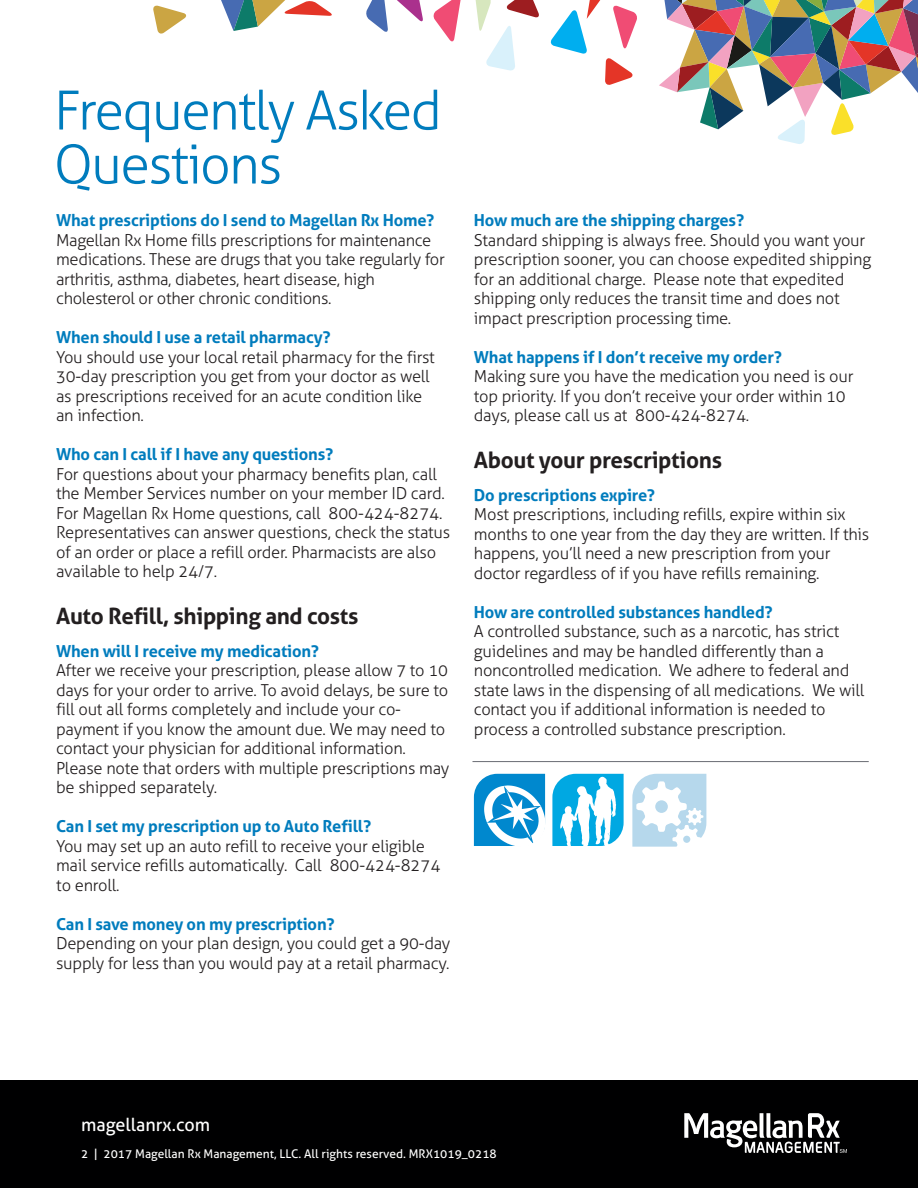
<style>
.page{position:relative;width:918px;height:1188px;background:#fff}
.page>*{position:absolute;margin:0;border:0;box-sizing:border-box;transform-origin:0 0}
.Headline_large{font:300 54px "Aller";letter-spacing:-.035em;color:#007cbd}
.Body_Copy__B{font:700 22.5px "Aller";letter-spacing:-.015em;color:#231f20}
.t1{font:18px "Aller";color:#fff}
.Body_Copy__B-2{font:300 16.5px/19.5px "Aller";letter-spacing:-.015em;color:#231f20}
.Body_Copy__B-3{font:700 16.5px "Aller";letter-spacing:-.01em;color:#007cbd}
.t2{font:12px "Aller";color:#fff}
</style>
<div class="page">
<div style="left:0;top:1080px;width:918px;height:108px;background:#000001"></div>
<svg style="left:684px;top:1113px;width:163px;height:40px"></svg>
<svg style="left:397px;top:0;width:26px;height:22px"></svg>
<svg style="left:433px;top:0;width:28px;height:42px"></svg>
<svg style="left:550px;top:0;width:87px;height:85px"></svg>
<svg style="left:153px;top:5px;width:34px;height:29px"></svg>
<svg style="left:366px;top:0;width:22px;height:32px"></svg>
<svg style="left:221px;top:0;width:111px;height:31px"></svg>
<svg style="left:475px;top:0;width:64px;height:71px"></svg>
<svg style="left:659px;top:0;width:259px;height:144px"></svg>
<svg style="left:474px;top:774px;width:71px;height:72px"></svg>
<svg style="left:552px;top:774px;width:72px;height:72px"></svg>
<svg style="left:632px;top:774px;width:74px;height:73px"></svg>
<hr style="left:472px;top:761px;width:397px;height:1px;background:#696b73">
<p class="Headline_large" style="left:54px;top:78px;width:390px">Frequently Asked</p>
<p class="Headline_large" style="left:54px;top:132px;width:230px">Questions</p>
<p class="Body_Copy__B-3" style="left:56px;top:210px;width:380px">What prescriptions do I send to Magellan Rx Home?</p>
<p class="Body_Copy__B-2" style="left:56px;top:230px;width:390px">Magellan Rx Home fills prescriptions for maintenance medications. These are drugs that you take regularly for arthritis, asthma, diabetes, heart disease, high cholesterol or other chronic conditions.</p>
<p class="Body_Copy__B-3" style="left:56px;top:327px;width:276px">When should I use a retail pharmacy?</p>
<p class="Body_Copy__B-2" style="left:56px;top:347px;width:380px">You should use your local retail pharmacy for the first 30-day prescription you get from your doctor as well as prescriptions received for an acute condition like an infection.</p>
<p class="Body_Copy__B-3" style="left:56px;top:444px;width:279px">Who can I call if I have any questions?</p>
<p class="Body_Copy__B-2" style="left:56px;top:464px;width:396px">For questions about your pharmacy benefits plan, call the Member Services number on your member ID card.<br>For Magellan Rx Home questions, call 800-424-8274.<br>Representatives can answer questions, check the status of an order or place a refill order. Pharmacists are also available to help 24/7.</p>
<p class="Body_Copy__B" style="left:56px;top:602px;width:304px">Auto Refill, shipping and costs</p>
<p class="Body_Copy__B-3" style="left:56px;top:641px;width:264px">When will I receive my medication?</p>
<p class="Body_Copy__B-2" style="left:56px;top:661px;width:395px">After we receive your prescription, please allow 7 to 10 days for your order to arrive. To avoid delays, be sure to fill out all forms completely and include your co&shy;payment if you know the amount due. We may need to contact your physician for additional information.<br>Please note that orders with multiple prescriptions may be shipped separately.</p>
<p class="Body_Copy__B-3" style="left:56px;top:816px;width:317px">Can I set my prescription up to Auto Refill?</p>
<p class="Body_Copy__B-2" style="left:56px;top:836px;width:386px">You may set up an auto refill to receive your eligible mail service refills automatically. Call 800-424-8274 to enroll.</p>
<p class="Body_Copy__B-3" style="left:56px;top:914px;width:280px">Can I save money on my prescription?</p>
<p class="Body_Copy__B-2" style="left:56px;top:934px;width:396px">Depending on your plan design, you could get a 90-day supply for less than you would pay at a retail pharmacy.</p>
<p class="Body_Copy__B-3" style="left:474px;top:210px;width:272px">How much are the shipping charges?</p>
<p class="Body_Copy__B-2" style="left:474px;top:230px;width:399px">Standard shipping is always free. Should you want your prescription sooner, you can choose expedited shipping for an additional charge. Please note that expedited shipping only reduces the transit time and does not impact prescription processing time.</p>
<p class="Body_Copy__B-3" style="left:474px;top:347px;width:310px">What happens if I don’t receive my order?</p>
<p class="Body_Copy__B-2" style="left:474px;top:367px;width:381px">Making sure you have the medication you need is our top priority. If you don’t receive your order within 10 days, please call us at 800-424-8274.</p>
<p class="Body_Copy__B" style="left:474px;top:446px;width:250px">About your prescriptions</p>
<p class="Body_Copy__B-3" style="left:474px;top:485px;width:183px">Do prescriptions expire?</p>
<p class="Body_Copy__B-2" style="left:474px;top:505px;width:397px">Most prescriptions, including refills, expire within six months to one year from the day they are written. If this happens, you’ll need a new prescription from your doctor regardless of if you have refills remaining.</p>
<p class="Body_Copy__B-3" style="left:474px;top:602px;width:300px">How are controlled substances handled?</p>
<p class="Body_Copy__B-2" style="left:474px;top:622px;width:392px">A controlled substance, such as a narcotic, has strict guidelines and may be handled differently than a noncontrolled medication. We adhere to federal and state laws in the dispensing of all medications. We will contact you if additional information is needed to process a controlled substance prescription.</p>
<p class="t1" style="left:81px;top:1114px;width:131px">magellanrx.com</p>
<p class="t2" style="left:81px;top:1146px;width:417px">2 | 2017 Magellan Rx Management, LLC. All rights reserved. MRX1019_0218</p>
</div>
